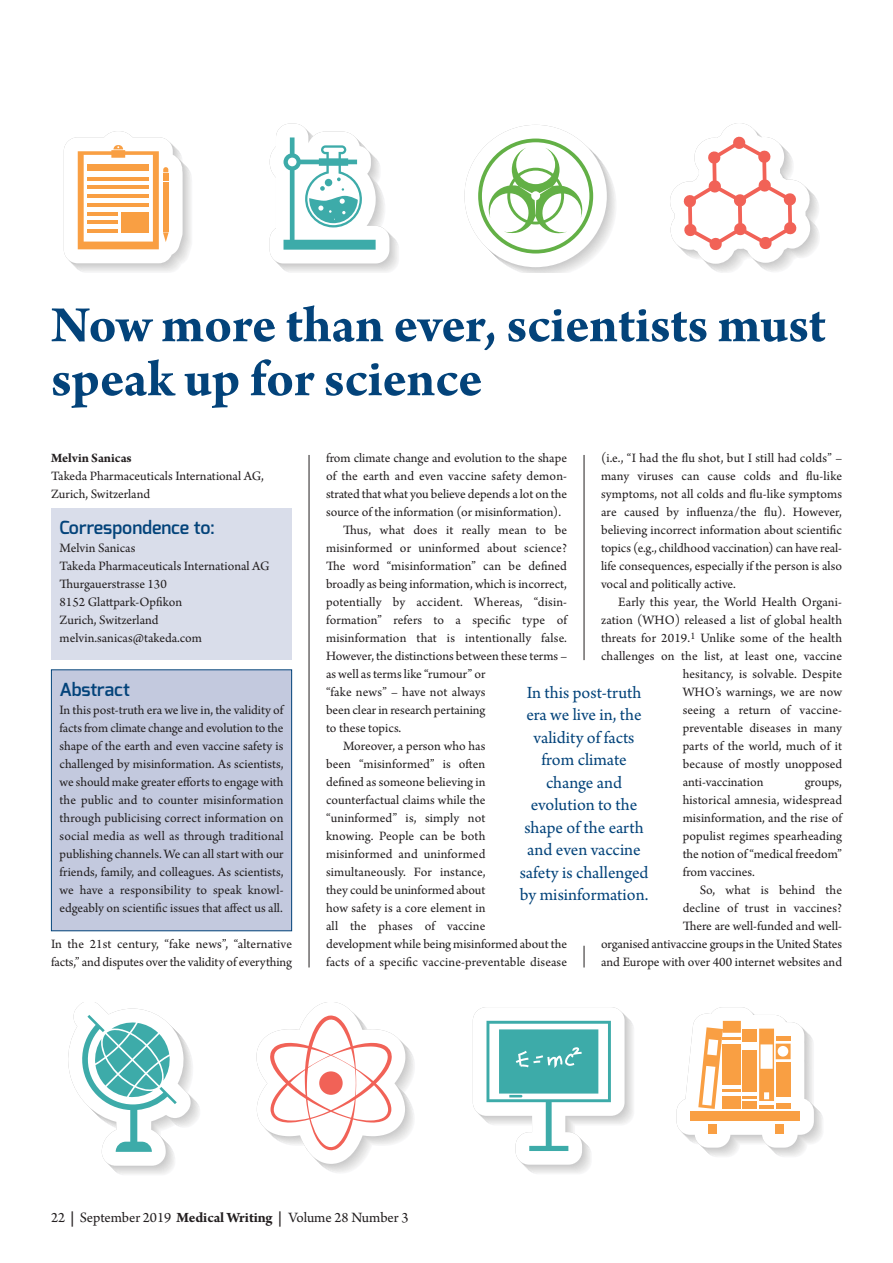
<style>
.page{position:relative;width:893px;height:1263px;background:#fff}
.page>*{position:absolute;margin:0;border:0;box-sizing:border-box;transform-origin:0 0}
.t1{font:700 54px/54px "Arno Pro";color:#03437a}
.t2{font:18px/22.5px "Arno Pro";color:#03437a;text-align:center}
.t3{font:600 18px "Exo";color:#03437a}
.t4{font:15px "Arno Pro";letter-spacing:-.005em;color:#231f20}
.t5{font:13.5px/18px "Arno Pro";color:#231f20}
.t6{font:700 13.5px "Arno Pro";color:#231f20}
.s1{font-weight:700}
</style>
<div class="page">
<div style="left:52px;top:670px;width:239px;height:260px;background:#c3c9de"></div>
<div style="left:51px;top:669px;width:241px;height:262px;border:1px solid #03437a"></div>
<div style="left:51px;top:509px;width:241px;height:151px;background:#d9ddea"></div>
<svg style="left:584px;top:946px;width:1px;height:22px"></svg>
<hr style="left:584px;top:455px;width:1px;height:205px;background:#231f20">
<hr style="left:309px;top:455px;width:1px;height:512px;background:#231f20">
<svg style="left:64px;top:131px;width:128px;height:141px"></svg>
<svg style="left:270px;top:124px;width:128px;height:148px"></svg>
<svg style="left:464px;top:125px;width:152px;height:147px"></svg>
<svg style="left:670px;top:123px;width:149px;height:149px"></svg>
<svg style="left:68px;top:1002px;width:132px;height:173px"></svg>
<svg style="left:256px;top:1002px;width:158px;height:171px"></svg>
<svg style="left:473px;top:1007px;width:161px;height:167px"></svg>
<svg style="left:676px;top:1007px;width:147px;height:150px"></svg>
<div style="left:690px;top:1112px;width:110px;height:9px;background:#f99f43"></div>
<div style="left:708px;top:1124px;width:9px;height:10px;background:#f99f43"></div>
<div style="left:776px;top:1124px;width:8px;height:10px;background:#f99f43"></div>
<h1 class="t1" style="left:51px;top:303px;width:776px">Now more than ever, scientists must speak up for science</h1>
<p class="t6" style="left:51px;top:453px;width:82px">Melvin Sanicas</p>
<p class="t5" style="left:51px;top:468px;width:214px">Takeda Pharmaceuticals International AG,<br>Zurich, Switzerland</p>
<h2 class="t3" style="left:60px;top:520px;width:157px">Correspondence to:</h2>
<p class="t5" style="left:60px;top:540px;width:212px">Melvin Sanicas<br>Takeda Pharmaceuticals International AG<br>Thurgauerstrasse 130<br>8152 Glattpark-Opfikon<br>Zurich, Switzerland melvin.sanicas@takeda.com</p>
<h2 class="t3" style="left:60px;top:682px;width:72px">Abstract</h2>
<p class="t5" style="left:60px;top:702px;width:226px;text-align:justify">In this post-truth era we live in, the validity of facts from climate change and evolution to the shape of the earth and even vaccine safety is challenged by misinformation. As scientists, we should make greater efforts to engage with the public and to counter misinformation through publicising correct information on social media as well as through traditional publishing channels. We can all start with our friends, family, and colleagues. As scientists, we have a responsibility to speak knowl - edgeably on scientific issues that affect us all.</p>
<p class="t5" style="left:51px;top:936px;width:242px">In the 21st century, “fake news”, “alternative facts,” and disputes over the validity of everything</p>
<p class="t5" style="left:601px;top:450px;width:242px;text-align:justify">(i.e., “I had the flu shot, but I still had colds” – many viruses can cause colds and flu-like symptoms, not all colds and flu-like symptoms are caused by influenza/the flu). However, believing incorrect information about scientific topics (e.g., childhood vaccination) can have real&shy;life consequences, especially if the person is also vocal and politically active.</p>
<p class="t5" style="left:618px;top:594px;width:225px">Early this year, the World Health Organi -</p>
<p class="t5" style="left:601px;top:612px;width:242px">zation (WHO) released a list of global health</p>
<p class="t5" style="left:601px;top:630px;width:242px">threats for 2019.<sup>1</sup> Unlike some of the health</p>
<p class="t5" style="left:601px;top:648px;width:243px">challenges on the list, at least one, vaccine</p>
<p class="t5" style="left:683px;top:666px;width:161px">hesitancy, is solvable. Despite</p>
<p class="t5" style="left:683px;top:684px;width:161px">WHO’s warnings, we are now</p>
<p class="t5" style="left:683px;top:702px;width:161px">seeing a return of vaccine-</p>
<p class="t5" style="left:683px;top:720px;width:161px">preventable diseases in many</p>
<p class="t5" style="left:683px;top:738px;width:161px">parts of the world, much of it</p>
<p class="t5" style="left:683px;top:756px;width:161px">because of mostly un opposed</p>
<p class="t5" style="left:683px;top:774px;width:82px">anti-vaccination</p>
<p class="t5" style="left:326px;top:450px;width:242px">from climate change and evolution to the shape</p>
<p class="t5" style="left:326px;top:468px;width:242px">of the earth and even vaccine safety demon -</p>
<p class="t5" style="left:326px;top:486px;width:242px">strated that what you believe depends a lot on the</p>
<p class="t5" style="left:326px;top:504px;width:237px">source of the information (or misinformation).</p>
<p class="t5" style="left:343px;top:522px;width:225px">Thus, what does it really mean to be</p>
<p class="t5" style="left:326px;top:540px;width:242px">misinformed or uninformed about science?</p>
<p class="t5" style="left:326px;top:558px;width:242px">The word “misinformation” can be defined</p>
<p class="t5" style="left:326px;top:576px;width:242px">broadly as being information, which is incorrect,</p>
<p class="t5" style="left:326px;top:594px;width:242px">potentially by accident. Whereas, “dis in -</p>
<p class="t5" style="left:326px;top:612px;width:242px">formation” refers to a specific type of</p>
<p class="t5" style="left:326px;top:630px;width:242px">misinformation that is intentionally false.</p>
<p class="t5" style="left:326px;top:648px;width:242px">However, the distinctions between these terms –</p>
<p class="t5" style="left:326px;top:666px;width:161px">as well as terms like “rumour” or</p>
<p class="t5" style="left:326px;top:684px;width:161px">“fake news” – have not always</p>
<p class="t5" style="left:326px;top:702px;width:161px">been clear in research pertaining</p>
<p class="t5" style="left:326px;top:720px;width:77px">to these topics.</p>
<p class="t5" style="left:343px;top:738px;width:144px">Moreover, a person who has</p>
<p class="t5" style="left:326px;top:756px;width:161px">been “misinformed” is often</p>
<p class="t5" style="left:326px;top:774px;width:161px">defined as someone believing in</p>
<p class="t5" style="left:326px;top:792px;width:161px">counterfactual claims while the</p>
<p class="t5" style="left:326px;top:810px;width:161px">“uninformed” is, simply not</p>
<p class="t5" style="left:326px;top:828px;width:161px">knowing. People can be both</p>
<p class="t5" style="left:326px;top:846px;width:161px">misinformed and uninformed</p>
<p class="t5" style="left:326px;top:864px;width:161px">simultaneously. For instance,</p>
<p class="t5" style="left:326px;top:882px;width:161px">they could be uninformed about</p>
<p class="t5" style="left:326px;top:900px;width:161px">how safety is a core element in</p>
<p class="t5" style="left:326px;top:918px;width:161px">all the phases of vaccine</p>
<p class="t5" style="left:326px;top:936px;width:242px">develop ment while being misinformed about the</p>
<p class="t5" style="left:326px;top:954px;width:243px">facts of a specific vaccine-preventable disease</p>
<h2 class="t2" style="left:520px;top:683px;width:130px">In this post-truth era we live in, the validity of facts from climate change and evolution to the shape of the earth and even vaccine safety is challenged by misinformation.</h2>
<p class="t5" style="left:683px;top:774px;width:161px;text-align:justify;text-indent:122px">groups, historical amnesia, widespread misinformation, and the rise of populist regimes spearheading the notion of “medical freedom” from vaccines.</p>
<p class="t5" style="left:601px;top:882px;width:243px;text-align:right">So, what is behind the<br>decline of trust in vaccines?<br>There are well-funded and well-<br>organised antivaccine groups in the United States and Europe with over 400 internet websites and</p>
<p class="t4" style="left:51px;top:1212px;width:359px">22 <span class="s1">|</span> September 2019 <span class="s1">Medical Writing |</span> Volume 28 Number 3</p>
</div>
